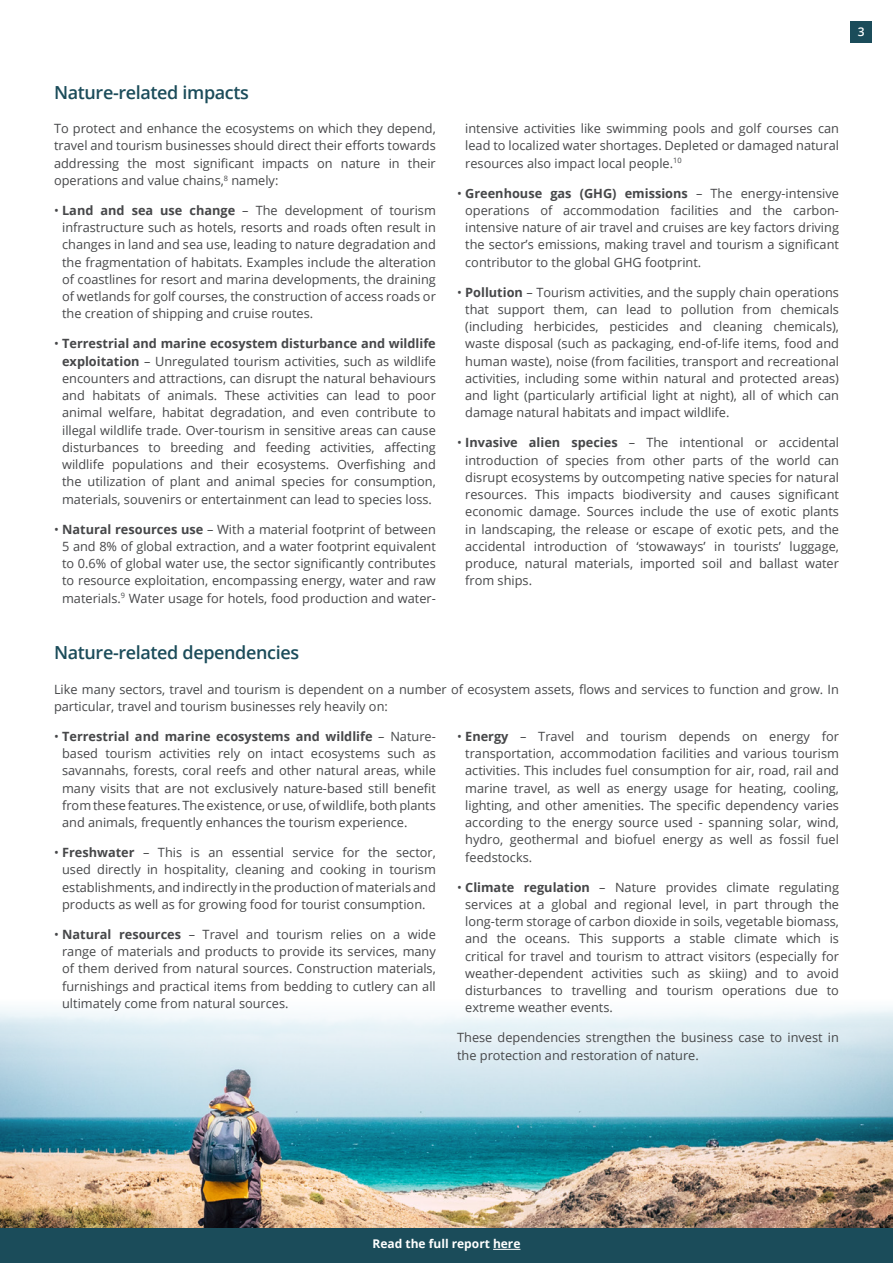
<style>
.page{position:relative;width:893px;height:1263px;background:#fff}
.page>*{position:absolute;margin:0;border:0;box-sizing:border-box;transform-origin:0 0}
.t1{font:600 18px "Open Sans";letter-spacing:-.02em;color:#1b4c5a}
.t2{font:12.75px/17.2px "Open Sans";color:#464749;text-align:justify}
.t3{font:700 12px "Open Sans";color:#fff}
.t4{font:600 12px "Open Sans";color:#fff}
.s1{font-weight:700}
</style>
<div class="page">
<img style="left:0;top:1007px;width:893px;height:222px">
<div style="left:0;top:1229px;width:893px;height:34px;background:#1b4c5a"></div>
<svg style="left:493px;top:1249px;width:27px;height:1px"></svg>
<div style="left:850px;top:21px;width:22px;height:21px;background:#1b4c5a"></div>
<p class="t4" style="left:858px;top:24px;width:8px">3</p>
<p class="t1" style="left:54px;top:80px;width:196px">Nature-related impacts</p>
<p class="t2" style="left:54px;top:119px;width:383px">To protect and enhance the ecosystems on which they depend, travel and tourism businesses should direct their efforts towards addressing the most significant impacts on nature in their operations and value chains,<sup>8</sup> namely:</p>
<p class="t2" style="left:62px;top:201px;width:375px;text-indent:-8px">• <span class="s1">Land and sea use change</span> – The development of tourism infrastructure such as hotels, resorts and roads often result in changes in land and sea use, leading to nature degradation and the fragmentation of habitats. Examples include the alteration of coastlines for resort and marina developments, the draining of wetlands for golf courses, the construction of access roads or the creation of shipping and cruise routes.</p>
<p class="t2" style="left:62px;top:335px;width:375px;text-indent:-8px">• <span class="s1">Terrestrial and marine ecosystem disturbance and wildlife exploitation</span> – Unregulated tourism activities, such as wildlife encounters and attractions, can disrupt the natural behaviours and habitats of animals. These activities can lead to poor animal welfare, habitat degradation, and even contribute to illegal wildlife trade. Over-tourism in sensitive areas can cause disturbances to breeding and feeding activities, affecting wildlife populations and their ecosystems. Overfishing and the utilization of plant and animal species for consumption, materials, souvenirs or entertainment can lead to species loss.</p>
<p class="t2" style="left:62px;top:520px;width:375px;text-indent:-8px">• <span class="s1">Natural resources use</span> – With a material footprint of between 5 and 8% of global extraction, and a water footprint equivalent to 0.6% of global water use, the sector significantly contributes to resource exploitation, encompassing energy, water and raw materials.<sup>9</sup> Water usage for hotels, food production and water-</p>
<p class="t2" style="left:465px;top:119px;width:375px">intensive activities like swimming pools and golf courses can lead to localized water shortages. Depleted or damaged natural resources also impact local people.<sup>10</sup></p>
<p class="t2" style="left:465px;top:184px;width:375px;text-indent:-8px">• <span class="s1">Greenhouse gas (GHG) emissions</span> – The energy-intensive operations of accommodation facilities and the carbon&shy;intensive nature of air travel and cruises are key factors driving the sector’s emissions, making travel and tourism a significant contributor to the global GHG footprint.</p>
<p class="t2" style="left:465px;top:283px;width:375px;text-indent:-8px">• <span class="s1">Pollution</span> – Tourism activities, and the supply chain operations that support them, can lead to pollution from chemicals (including herbicides, pesticides and cleaning chemicals), waste disposal (such as packaging, end-of-life items, food and human waste), noise (from facilities, transport and recreational activities, including some within natural and protected areas) and light (particularly artificial light at night), all of which can damage natural habitats and impact wildlife.</p>
<p class="t2" style="left:465px;top:434px;width:375px;text-indent:-8px">• <span class="s1">Invasive alien species</span> – The intentional or accidental introduction of species from other parts of the world can disrupt ecosystems by outcompeting native species for natural resources. This impacts biodiversity and causes significant economic damage. Sources include the use of exotic plants in landscaping, the release or escape of exotic pets, and the accidental introduction of ‘stowaways’ in tourists’ luggage, produce, natural materials, imported soil and ballast water from ships.</p>
<p class="t1" style="left:54px;top:640px;width:247px">Nature-related dependencies</p>
<p class="t2" style="left:54px;top:680px;width:786px">Like many sectors, travel and tourism is dependent on a number of ecosystem assets, flows and services to function and grow. In particular, travel and tourism businesses rely heavily on:</p>
<p class="t2" style="left:62px;top:727px;width:375px;text-indent:-8px">• <span class="s1">Terrestrial and marine ecosystems and wildlife</span> – Nature&shy;based tourism activities rely on intact ecosystems such as savannahs, forests, coral reefs and other natural areas, while many visits that are not exclusively nature-based still benefit from these features. The existence, or use, of wildlife, both plants and animals, frequently enhances the tourism experience.</p>
<p class="t2" style="left:62px;top:843px;width:375px;text-indent:-8px">• <span class="s1">Freshwater</span> – This is an essential service for the sector, used directly in hospitality, cleaning and cooking in tourism establishments, and indirectly in the production of materials and products as well as for growing food for tourist consumption.</p>
<p class="t2" style="left:62px;top:925px;width:375px;text-indent:-8px">• <span class="s1">Natural resources</span> – Travel and tourism relies on a wide range of materials and products to provide its services, many of them derived from natural sources. Construction materials, furnishings and practical items from bedding to cutlery can all ultimately come from natural sources.</p>
<p class="t2" style="left:465px;top:727px;width:375px;text-indent:-8px">• <span class="s1">Energy</span> – Travel and tourism depends on energy for transportation, accommodation facilities and various tourism activities. This includes fuel consumption for air, road, rail and marine travel, as well as energy usage for heating, cooling, lighting, and other amenities. The specific dependency varies according to the energy source used - spanning solar, wind, hydro, geothermal and biofuel energy as well as fossil fuel feedstocks.</p>
<p class="t2" style="left:465px;top:878px;width:375px;text-indent:-8px">• <span class="s1">Climate regulation</span> – Nature provides climate regulating services at a global and regional level, in part through the long-term storage of carbon dioxide in soils, vegetable biomass, and the oceans. This supports a stable climate which is critical for travel and tourism to attract visitors (especially for weather-dependent activities such as skiing) and to avoid disturbances to travelling and tourism operations due to extreme weather events.</p>
<p class="t2" style="left:457px;top:1029px;width:383px">These dependencies strengthen the business case to invest in the protection and restoration of nature.</p>
<p class="t3" style="left:372px;top:1235px;width:149px">Read the full report here</p>
</div>
